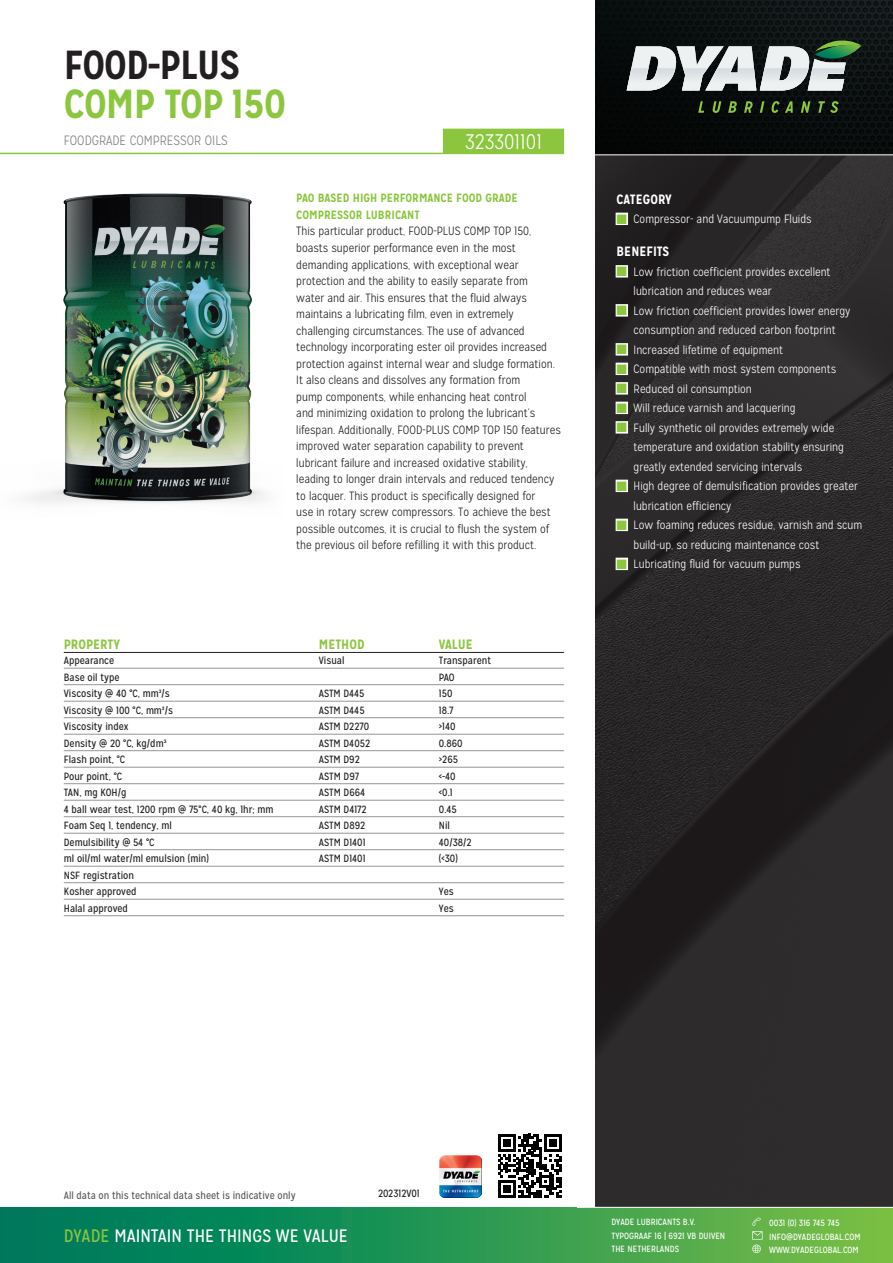
<style>
.page{position:relative;width:893px;height:1263px;background:#fff}
.page>*{position:absolute;margin:0;border:0;box-sizing:border-box;transform-origin:0 0}
.t1{font:700 40.5px "Mission Gothic";letter-spacing:-.02em;color:#8bc63e}
.t2{font:700 40.5px "Mission Gothic";letter-spacing:-.02em;color:#231f20}
.t3{font:300 21px "Mission Gothic";color:#fff}
.t4{font:18px "Mission Gothic";color:#fff}
.t5{font:300 13.5px "Mission Gothic";color:#808285}
.t6{font:700 13.5px "Mission Gothic";color:#8bc63e}
.t7{font:700 13.5px "Mission Gothic";color:#fff}
.t8{font:300 12px/16.5px "Mission Gothic";color:#231f20}
.t9{font:300 12px "Mission Gothic";color:#fff}
.t10{font:700 12px/16.5px "Mission Gothic";color:#8bc63e}
.t11{font:10.5px/16.5px "Mission Gothic";color:#231f20}
.t12{font:10.5px "Mission Gothic";color:#5a5a5d}
.t13{font:9px/13.5px "Mission Gothic";color:#fff}
.s1{font-family:"European Pi Three";font-weight:400;font-size:10.5px}
.s2{color:#8bc63e}
</style>
<div class="page">
<svg style="left:595px;top:155px;width:298px;height:1052px;background:#2a2729"></svg>
<img style="left:595px;top:0;width:298px;height:154px">
<svg style="left:627px;top:40px;width:234px;height:50px;background:#8c9491"></svg>
<svg style="left:698px;top:101px;width:6px;height:12px"></svg>
<svg style="left:713px;top:101px;width:8px;height:12px"></svg>
<svg style="left:728px;top:101px;width:9px;height:12px"></svg>
<svg style="left:744px;top:101px;width:9px;height:12px"></svg>
<svg style="left:760px;top:101px;width:4px;height:12px"></svg>
<svg style="left:772px;top:101px;width:21px;height:12px"></svg>
<svg style="left:801px;top:101px;width:9px;height:12px"></svg>
<svg style="left:818px;top:101px;width:21px;height:12px"></svg>
<div style="left:0;top:1208px;width:893px;height:55px;background:linear-gradient(to right,#00745e,#73bd46)"></div>
<svg style="left:752px;top:1217px;width:10px;height:36px"></svg>
<img style="left:440px;top:1155px;width:42px;height:42px">
<svg style="left:498px;top:1134px;width:64px;height:64px"></svg>
<div style="left:446px;top:129px;width:118px;height:25px;background:#8bc63e"></div>
<img style="left:0;top:128px;width:446px;height:376px">
<hr style="left:64px;top:652px;width:500px;height:1px;background:#231f20">
<hr style="left:64px;top:668px;width:500px;height:1px;background:#939598">
<hr style="left:64px;top:684px;width:500px;height:1px;background:#939598">
<hr style="left:64px;top:701px;width:500px;height:1px;background:#939598">
<hr style="left:64px;top:717px;width:500px;height:1px;background:#939598">
<hr style="left:64px;top:734px;width:500px;height:1px;background:#939598">
<hr style="left:64px;top:750px;width:500px;height:1px;background:#939598">
<hr style="left:64px;top:767px;width:500px;height:1px;background:#939598">
<hr style="left:64px;top:783px;width:500px;height:1px;background:#939598">
<hr style="left:64px;top:800px;width:500px;height:1px;background:#939598">
<hr style="left:64px;top:816px;width:500px;height:1px;background:#939598">
<hr style="left:64px;top:833px;width:500px;height:1px;background:#939598">
<hr style="left:64px;top:849px;width:500px;height:1px;background:#939598">
<hr style="left:64px;top:866px;width:500px;height:1px;background:#939598">
<hr style="left:64px;top:882px;width:500px;height:1px;background:#939598">
<hr style="left:64px;top:899px;width:500px;height:1px;background:#939598">
<hr style="left:64px;top:915px;width:500px;height:1px;background:#939598">
<h1 class="t2" style="left:64px;top:40px;width:178px">FOOD-PLUS</h1>
<h1 class="t1" style="left:64px;top:79px;width:224px">COMP TOP 150</h1>
<p class="t5" style="left:64px;top:132px;width:166px">FOODGRADE COMPRESSOR OILS</p>
<h2 class="t3" style="left:465px;top:130px;width:78px">323301101</h2>
<p class="t10" style="left:296px;top:190px;width:223px">PAO BASED HIGH PERFORMANCE FOOD GRADE<br>COMPRESSOR LUBRICANT</p>
<p class="t8" style="left:296px;top:223px;width:266px">This particular product, FOOD-PLUS COMP TOP 150, boasts superior performance even in the most demanding applications, with exceptional wear protection and the ability to easily separate from<br>water and air. This ensures that the fluid always maintains a lubricating film, even in extremely challenging circumstances. The use of advanced technology incorporating ester oil provides increased protection against internal wear and sludge formation.<br>It also cleans and dissolves any formation from<br>pump components, while enhancing heat control<br>and minimizing oxidation to prolong the lubricant’s lifespan. Additionally, FOOD-PLUS COMP TOP 150 features improved water separation capability to prevent lubricant failure and increased oxidative stability, leading to longer drain intervals and reduced tendency to lacquer. This product is specifically designed for<br>use in rotary screw compressors. To achieve the best possible outcomes, it is crucial to flush the system of the previous oil before refilling it with this product.</p>
<p class="t6" style="left:64px;top:636px;width:58px">PROPERTY</p>
<p class="t6" style="left:319px;top:636px;width:47px">METHOD</p>
<p class="t6" style="left:439px;top:636px;width:36px">VALUE</p>
<p class="t11" style="left:64px;top:652px;width:52px">Appearance</p>
<p class="t11" style="left:319px;top:652px;width:27px">Visual</p>
<p class="t11" style="left:439px;top:652px;width:54px">Transparent</p>
<p class="t11" style="left:64px;top:669px;width:57px">Base oil type</p>
<p class="t11" style="left:439px;top:669px;width:17px">PAO</p>
<p class="t11" style="left:64px;top:685px;width:108px">Viscosity @ 40 °C, mm²/s</p>
<p class="t11" style="left:319px;top:685px;width:47px">ASTM D445</p>
<p class="t11" style="left:439px;top:685px;width:15px">150</p>
<p class="t11" style="left:64px;top:702px;width:111px">Viscosity @ 100 °C, mm²/s</p>
<p class="t11" style="left:319px;top:702px;width:47px">ASTM D445</p>
<p class="t11" style="left:439px;top:702px;width:16px">18.7</p>
<p class="t11" style="left:64px;top:718px;width:66px">Viscosity index</p>
<p class="t11" style="left:319px;top:718px;width:52px">ASTM D2270</p>
<p class="t11" style="left:439px;top:718px;width:18px">&gt;140</p>
<p class="t11" style="left:64px;top:735px;width:104px">Density @ 20 °C, kg/dm³</p>
<p class="t11" style="left:319px;top:735px;width:53px">ASTM D4052</p>
<p class="t11" style="left:439px;top:735px;width:25px">0.860</p>
<p class="t11" style="left:64px;top:751px;width:63px">Flash point, °C</p>
<p class="t11" style="left:319px;top:751px;width:43px">ASTM D92</p>
<p class="t11" style="left:439px;top:751px;width:21px">&gt;265</p>
<p class="t11" style="left:64px;top:768px;width:60px">Pour point, °C</p>
<p class="t11" style="left:319px;top:768px;width:42px">ASTM D97</p>
<p class="t11" style="left:439px;top:768px;width:18px">&lt;-40</p>
<p class="t11" style="left:64px;top:784px;width:64px">TAN, mg KOH/g</p>
<p class="t11" style="left:319px;top:784px;width:48px">ASTM D664</p>
<p class="t11" style="left:439px;top:784px;width:15px">&lt;0.1</p>
<p class="t11" style="left:64px;top:801px;width:211px">4 ball wear test, 1200 rpm @ 75°C, 40 kg, 1hr; mm</p>
<p class="t11" style="left:319px;top:801px;width:49px">ASTM D4172</p>
<p class="t11" style="left:439px;top:801px;width:20px">0.45</p>
<p class="t11" style="left:64px;top:817px;width:109px">Foam Seq 1, tendency, ml</p>
<p class="t11" style="left:319px;top:817px;width:48px">ASTM D892</p>
<p class="t11" style="left:439px;top:817px;width:13px">Nil</p>
<p class="t11" style="left:64px;top:834px;width:92px">Demulsibility @ 54 °C</p>
<p class="t11" style="left:319px;top:834px;width:48px">ASTM D1401</p>
<p class="t11" style="left:439px;top:834px;width:34px">40/38/2</p>
<p class="t11" style="left:64px;top:850px;width:147px">ml oil/ml water/ml emulsion (min)</p>
<p class="t11" style="left:319px;top:850px;width:48px">ASTM D1401</p>
<p class="t11" style="left:439px;top:850px;width:20px">(&lt;30)</p>
<p class="t11" style="left:64px;top:867px;width:74px">NSF registration<br>Kosher approved</p>
<p class="t11" style="left:439px;top:883px;width:16px">Yes</p>
<p class="t11" style="left:64px;top:900px;width:66px">Halal approved</p>
<p class="t11" style="left:439px;top:900px;width:16px">Yes</p>
<p class="t7" style="left:617px;top:190px;width:57px">CATEGORY</p>
<p class="t9" style="left:617px;top:212px;width:197px"><span class="s1">N</span> Compressor- and Vacuumpump Fluids</p>
<p class="t7" style="left:617px;top:243px;width:54px">BENEFITS</p>
<p class="t9" style="left:617px;top:264px;width:215px"><span class="s1">N</span> Low friction coefficient provides excellent</p>
<p class="t9" style="left:634px;top:284px;width:140px">lubrication and reduces wear</p>
<p class="t9" style="left:617px;top:303px;width:235px"><span class="s1">N</span> Low friction coefficient provides lower energy</p>
<p class="t9" style="left:634px;top:323px;width:204px">consumption and reduced carbon footprint</p>
<p class="t9" style="left:617px;top:342px;width:168px"><span class="s1">N</span> Increased lifetime of equipment</p>
<p class="t9" style="left:617px;top:362px;width:221px"><span class="s1">N</span> Compatible with most system components</p>
<p class="t9" style="left:617px;top:381px;width:137px"><span class="s1">N</span> Reduced oil consumption</p>
<p class="t9" style="left:617px;top:401px;width:181px"><span class="s1">N</span> Will reduce varnish and lacquering</p>
<p class="t9" style="left:617px;top:420px;width:219px"><span class="s1">N</span> Fully synthetic oil provides extremely wide</p>
<p class="t9" style="left:634px;top:440px;width:212px">temperature and oxidation stability ensuring</p>
<p class="t9" style="left:634px;top:459px;width:170px">greatly extended servicing intervals</p>
<p class="t9" style="left:617px;top:479px;width:243px"><span class="s1">N</span> High degree of demulsification provides greater</p>
<p class="t9" style="left:634px;top:498px;width:99px">lubrication efficiency</p>
<p class="t9" style="left:617px;top:518px;width:247px"><span class="s1">N</span> Low foaming reduces residue, varnish and scum</p>
<p class="t9" style="left:634px;top:537px;width:187px">build-up, so reducing maintenance cost</p>
<p class="t9" style="left:617px;top:557px;width:185px"><span class="s1">N</span> Lubricating fluid for vacuum pumps</p>
<p class="t12" style="left:64px;top:1189px;width:233px">All data on this technical data sheet is indicative only</p>
<p class="t11" style="left:378px;top:1185px;width:43px">202312V01</p>
<h3 class="t4" style="left:64px;top:1225px;width:286px"><span class="s2">DYADE</span> MAINTAIN THE THINGS WE VALUE</h3>
<p class="t13" style="left:611px;top:1215px;width:115px">DYADE LUBRICANTS B.V.<br>TYPOGRAAF 16 | 6921 VB DUIVEN<br>THE NETHERLANDS</p>
<p class="t13" style="left:769px;top:1216px;width:93px">0031 (0) 316 745 745<br>INFO@DYADEGLOBAL.COM<br>WWW.DYADEGLOBAL.COM</p>
</div>
